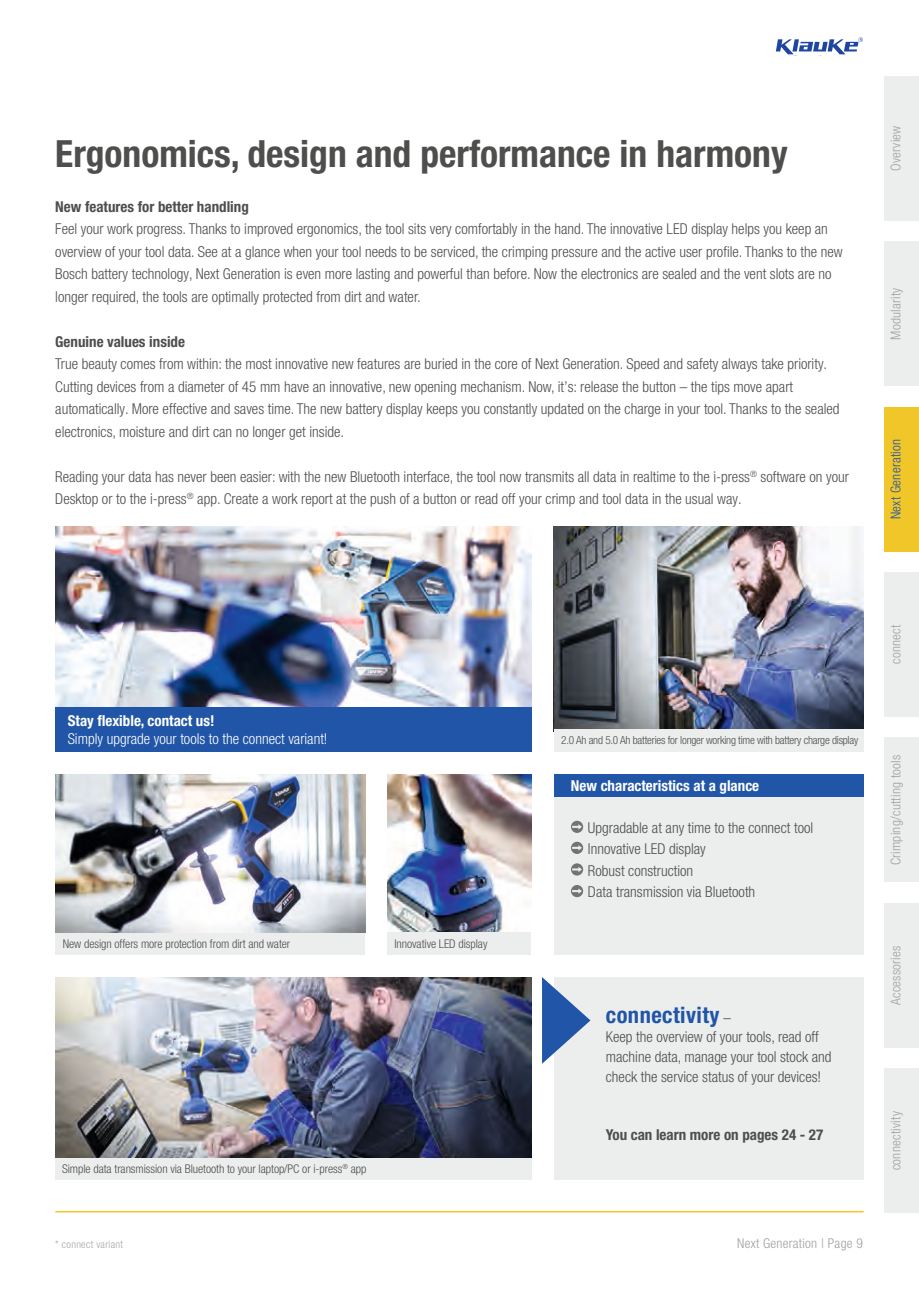
<style>
.page{position:relative;width:919px;height:1289px;background:#fff}
.page>*{position:absolute;margin:0;border:0;box-sizing:border-box;transform-origin:0 0}
.t1{font:700 condensed 37.5px "Helvetica Neue LT Pro";color:#4e4e4d}
.t2{font:700 condensed 22.5px "Helvetica Neue LT Pro";letter-spacing:.02em;color:#2055a7}
.t3{font:300 condensed 15px/22.5px "Helvetica Neue LT Pro";color:#4e4e4d}
.t4{font:700 condensed 15px "Helvetica Neue LT Pro";color:#4e4e4d}
.t5{font:700 condensed 15px "Helvetica Neue LT Pro";color:#fff}
.t6{font:300 condensed 15px "Helvetica Neue LT Pro";color:#fff}
.t7{font:300 condensed 13.5px "Helvetica Neue LT Pro";letter-spacing:.02em;color:#a0a1a1}
.t8{font:300 condensed 13.5px "Helvetica Neue LT Pro";letter-spacing:.02em;color:#2055a7}
.t9{font:300 condensed 12px "Helvetica Neue LT Pro";letter-spacing:-.005em;color:#4e4e4d}
.t10{font:300 condensed 11.25px "Helvetica Neue LT Pro";letter-spacing:-.02em;color:#4e4e4d}
.t11{font:300 condensed 10.5px "Helvetica Neue LT Pro";letter-spacing:.03em;color:#a5a6a6}
.s1{font-weight:300;font-size:15px;color:#4e4e4d}
</style>
<div class="page">
<hr style="left:55px;top:1210px;width:808px;height:2px;background:#f1c628">
<svg style="left:775px;top:37px;width:87px;height:17px"></svg>
<img style="left:554px;top:527px;width:309px;height:202px">
<img style="left:387px;top:774px;width:144px;height:158px">
<div style="left:554px;top:729px;width:309px;height:23px;background:#eceded"></div>
<div style="left:387px;top:932px;width:144px;height:22px;background:#eceded"></div>
<div style="left:55px;top:1157px;width:476px;height:22px;background:#eceded"></div>
<img style="left:55px;top:977px;width:476px;height:180px">
<div style="left:554px;top:977px;width:309px;height:202px;background:#eceded"></div>
<svg style="left:542px;top:977px;width:48px;height:86px"></svg>
<img style="left:55px;top:527px;width:476px;height:180px">
<div style="left:55px;top:909px;width:310px;height:45px;background:#eceded"></div>
<div style="left:554px;top:796px;width:309px;height:158px;background:#eceded"></div>
<div style="left:554px;top:774px;width:309px;height:23px;background:#2055a7"></div>
<img style="left:55px;top:774px;width:310px;height:158px">
<div style="left:55px;top:707px;width:476px;height:45px;background:#2055a7"></div>
<div style="left:884px;top:76px;width:34px;height:144px;background:#eceded"></div>
<div style="left:884px;top:241px;width:34px;height:145px;background:#eceded"></div>
<div style="left:884px;top:407px;width:34px;height:144px;background:#f1c628"></div>
<div style="left:884px;top:572px;width:34px;height:144px;background:#eceded"></div>
<div style="left:884px;top:738px;width:34px;height:144px;background:#eceded"></div>
<div style="left:884px;top:903px;width:34px;height:144px;background:#eceded"></div>
<div style="left:884px;top:1068px;width:34px;height:144px;background:#eceded"></div>
<svg style="left:571px;top:820px;width:12px;height:13px"></svg>
<svg style="left:571px;top:841px;width:12px;height:13px"></svg>
<svg style="left:571px;top:863px;width:12px;height:12px"></svg>
<svg style="left:571px;top:885px;width:12px;height:12px"></svg>
<h1 class="t1" style="left:55px;top:130px;width:734px">Ergonomics, design and performance in harmony</h1>
<p class="t4" style="left:55px;top:197px;width:195px">New features for better handling</p>
<p class="t3" style="left:55px;top:217px;width:788px">Feel your work progress. Thanks to improved ergonomics, the tool sits very comfortably in the hand. The innovative LED display helps you keep an overview of your tool data. See at a glance when your tool needs to be serviced, the crimping pressure and the active user profile. Thanks to the new Bosch battery technology, Next Generation is even more lasting and powerful than before. Now the electronics are sealed and the vent slots are no longer required, the tools are optimally protected from dirt and water.</p>
<p class="t4" style="left:55px;top:332px;width:131px">Genuine values inside</p>
<p class="t3" style="left:55px;top:352px;width:785px">True beauty comes from within: the most innovative new features are buried in the core of Next Generation. Speed and safety always take priority.<br>Cutting devices from a diameter of 45 mm have an innovative, new opening mechanism. Now, it’s: release the button – the tips move apart automatically. More effective and saves time. The new battery display keeps you constantly updated on the charge in your tool. Thanks to the sealed electronics, moisture and dirt can no longer get inside.</p>
<p class="t3" style="left:55px;top:465px;width:795px">Reading your data has never been easier: with the new Bluetooth interface, the tool now transmits all data in realtime to the i-press<sup>®</sup> software on your<br>Desktop or to the i-press<sup>®</sup> app. Create a work report at the push of a button or read off your crimp and tool data in the usual way.</p>
<p class="t7" style="left:887px;top:171px;width:47px;rotate:-90deg">Overview</p>
<p class="t7" style="left:887px;top:340px;width:54px;rotate:-90deg">Modularity</p>
<p class="t8" style="left:887px;top:519px;width:82px;rotate:-90deg">Next Generation</p>
<p class="t5" style="left:68px;top:711px;width:148px">Stay flexible, contact us!</p>
<p class="t6" style="left:68px;top:730px;width:261px">Simply upgrade your tools to the connect variant!</p>
<p class="t9" style="left:63px;top:936px;width:229px">New design offers more protection from dirt and water</p>
<p class="t9" style="left:394px;top:936px;width:94px">Innovative LED display</p>
<p class="t9" style="left:62px;top:1161px;width:306px">Simple data transmission via Bluetooth to your laptop/PC or i-press<sup>®</sup> app</p>
<p class="t11" style="left:55px;top:1238px;width:69px">* connect variant</p>
<p class="t7" style="left:887px;top:664px;width:41px;rotate:-90deg">connect</p>
<p class="t10" style="left:561px;top:734px;width:298px">2.0 Ah and 5.0 Ah batteries for longer working time with battery charge display</p>
<p class="t5" style="left:571px;top:776px;width:190px">New characteristics at a glance</p>
<p class="t3" style="left:588px;top:816px;width:227px;line-height:21.5px">Upgradable at any time to the connect tool<br>Innovative LED display<br>Robust construction<br>Data transmission via Bluetooth</p>
<h2 class="t2" style="left:605px;top:1001px;width:127px">connectivity <span class="s1">–</span></h2>
<p class="t3" style="left:605px;top:1027px;width:227px;line-height:19.5px">Keep the overview of your tools, read off machine data, manage your tool stock and check the service status of your devices!</p>
<p class="t4" style="left:605px;top:1125px;width:219px">You can learn more on pages 24 - 27</p>
<p class="t7" style="left:737px;top:1235px;width:127px">Next Generation | Page 9</p>
<p class="t7" style="left:887px;top:865px;width:112px;rotate:-90deg">Crimping/cutting tools</p>
<p class="t7" style="left:887px;top:1005px;width:61px;rotate:-90deg">Accessories</p>
<p class="t7" style="left:887px;top:1170px;width:60px;rotate:-90deg">connectivity</p>
</div>
